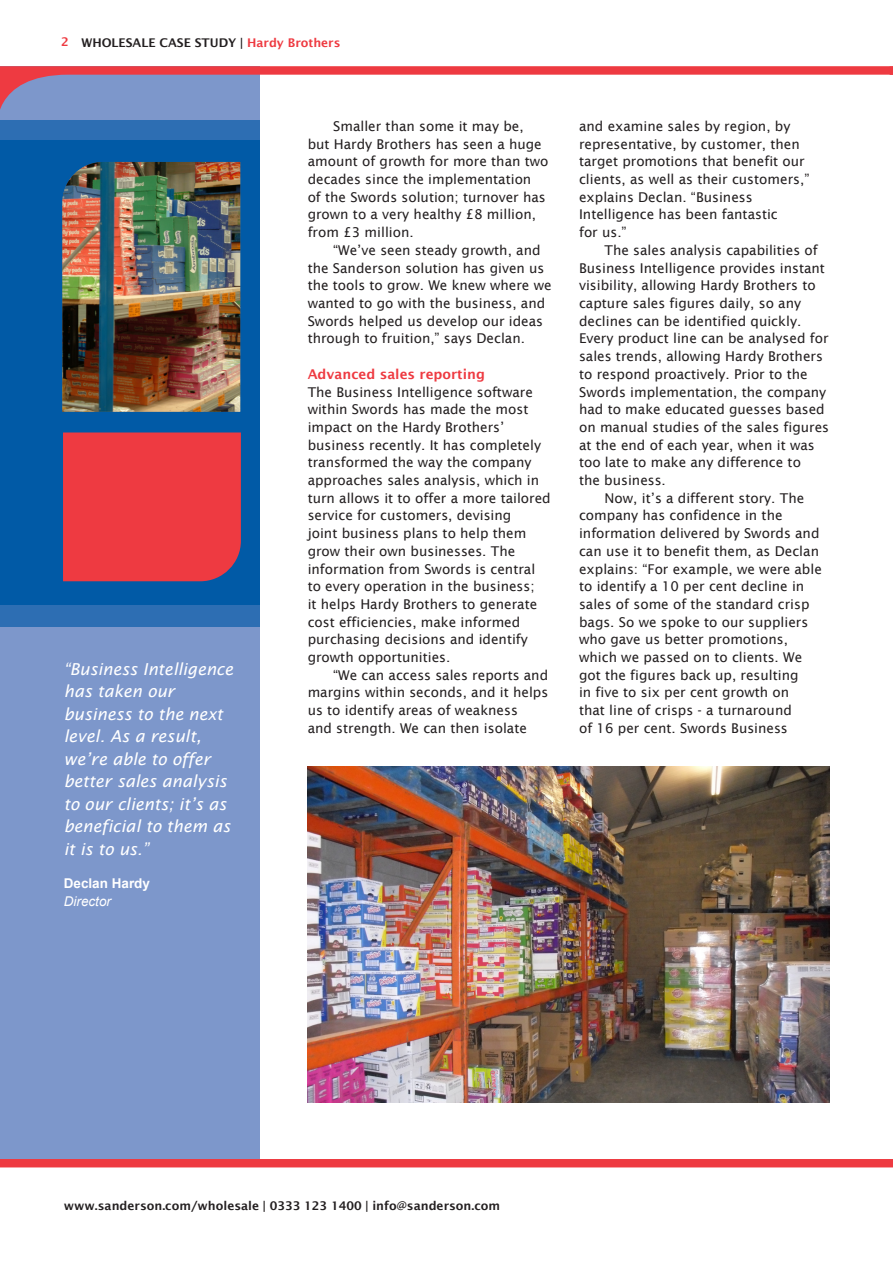
<style>
.page{position:relative;width:893px;height:1263px;background:#fff}
.page>*{position:absolute;margin:0;border:0;box-sizing:border-box;transform-origin:0 0}
.t1{font:italic 16.5px/22.5px "Lucida Sans";color:#fff}
.t2{font:13.5px/17.7px "Lucida Sans";color:#231f20}
.t3{font:700 13.5px "Arial";color:#fff}
.t4{font:italic 13.5px "Arial";color:#fff}
.t5{font:600 12px "Lucida Sans";color:#231f20}
.t6{font:600 12px "Lucida Sans";color:#ee3a41}
.s1{color:#ee3a41}
.s2{font-weight:600;color:#ee3a41}
</style>
<div class="page">
<div style="left:0;top:67px;width:259px;height:1096px;background:#7d97cb"></div>
<div style="left:0;top:121px;width:259px;height:506px;background:#2d6eb3"></div>
<div style="left:0;top:140px;width:259px;height:464px;background:#015aa6"></div>
<svg style="left:0;top:1104px;width:893px;height:63px"></svg>
<svg style="left:0;top:66px;width:890px;height:64px"></svg>
<img style="left:62px;top:162px;width:178px;height:250px">
<div style="left:63px;top:432px;width:178px;height:149px;background:#ee3a41"></div>
<img style="left:308px;top:767px;width:521px;height:336px">
<svg style="left:890px;top:66px;width:3px;height:9px"></svg>
<p class="t6" style="left:61px;top:35px;width:9px">2</p>
<p class="t5" style="left:81px;top:36px;width:260px">WHOLESALE CASE STUDY | <span class="s1">Hardy Brothers</span></p>
<p class="t1" style="left:64px;top:658px;width:171px">“Business Intelligence has taken our business to the next level. As a result, we’re able to offer better sales analysis to our clients; it’s as beneficial to them as it is to us.”</p>
<p class="t3" style="left:64px;top:874px;width:88px">Declan Hardy</p>
<p class="t4" style="left:64px;top:892px;width:49px">Director</p>
<p class="t2" style="left:308px;top:117px;width:242px;text-indent:26px">Smaller than some it may be, but Hardy Brothers has seen a huge amount of growth for more than two decades since the implementation<br>of the Swords solution; turnover has grown to a very healthy £8 million, from £3 million.</p>
<p class="t2" style="left:308px;top:241px;width:246px;text-indent:26px">“We’ve seen steady growth, and the Sanderson solution has given us the tools to grow. We knew where we wanted to go with the business, and Swords helped us develop our ideas through to fruition,” says Declan.</p>
<p class="t2" style="left:308px;top:365px;width:245px"><span class="s2">Advanced sales reporting<br></span>The Business Intelligence software within Swords has made the most impact on the Hardy Brothers’ business recently. It has completely transformed the way the company approaches sales analysis, which in turn allows it to offer a more tailored service for customers, devising<br>joint business plans to help them grow their own businesses. The information from Swords is central to every operation in the business;<br>it helps Hardy Brothers to generate cost efficiencies, make informed purchasing decisions and identify growth opportunities.</p>
<p class="t2" style="left:308px;top:666px;width:242px;text-indent:26px">“We can access sales reports and margins within seconds, and it helps us to identify areas of weakness<br>and strength. We can then isolate</p>
<p class="t2" style="left:579px;top:117px;width:232px">and examine sales by region, by representative, by customer, then target promotions that benefit our clients, as well as their customers,” explains Declan. “Business<br>Intelligence has been fantastic<br>for us.”</p>
<p class="t2" style="left:579px;top:241px;width:252px;text-indent:26px">The sales analysis capabilities of Business Intelligence provides instant visibility, allowing Hardy Brothers to capture sales figures daily, so any declines can be identified quickly.<br>Every product line can be analysed for sales trends, allowing Hardy Brothers to respond proactively. Prior to the Swords implementation, the company had to make educated guesses based on manual studies of the sales figures at the end of each year, when it was too late to make any difference to<br>the business.</p>
<p class="t2" style="left:579px;top:489px;width:244px;text-indent:26px">Now, it’s a different story. The company has confidence in the information delivered by Swords and can use it to benefit them, as Declan explains: “For example, we were able to identify a 10 per cent decline in sales of some of the standard crisp bags. So we spoke to our suppliers who gave us better promotions, which we passed on to clients. We got the figures back up, resulting<br>in five to six per cent growth on<br>that line of crisps - a turnaround<br>of 16 per cent. Swords Business</p>
<p class="t5" style="left:64px;top:1199px;width:438px">www.sanderson.com/wholesale | 0333 123 1400 | info@sanderson.com</p>
</div>
